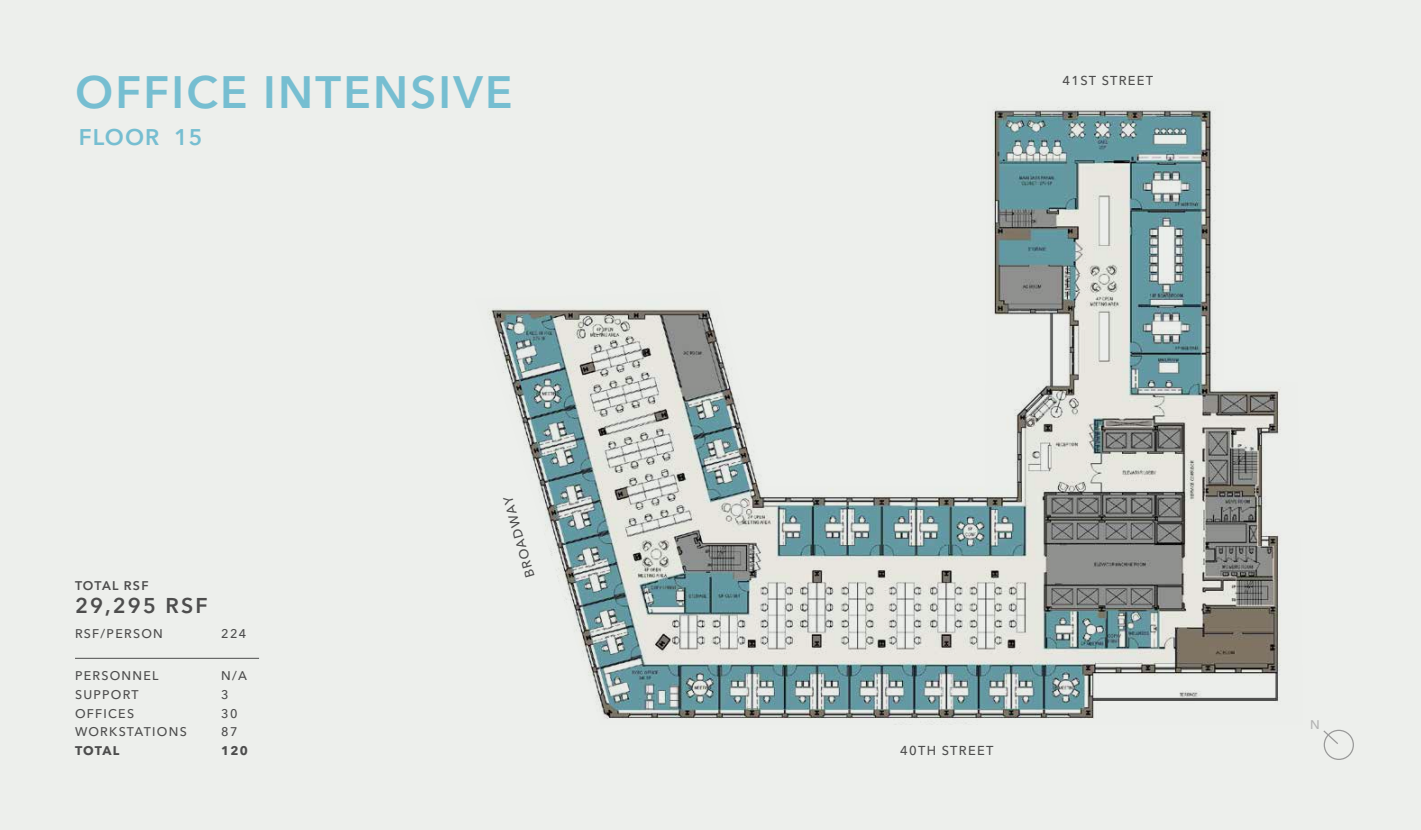
<style>
.page{position:relative;width:1421px;height:830px;background:#edefec}
.page>*{position:absolute;margin:0;border:0;box-sizing:border-box;transform-origin:0 0}
.t1{font:600 45px "Avenir Next LT Pro";letter-spacing:.05em;color:#76bed1}
.t2{font:600 22.5px "Avenir Next LT Pro";letter-spacing:.05em;color:#76bed1}
.t3{font:600 21.25px "Avenir Next LT Pro";letter-spacing:.1em;color:#4d4d4d}
.t4{font:500 12.88px "Avenir Next LT Pro";letter-spacing:.1em;color:#4d4d4d}
.t5{font:500 12.5px "Avenir Next LT Pro";letter-spacing:.1em;color:#4d4d4d}
.t6{font:700 12.5px "Avenir Next LT Pro";letter-spacing:.085em;color:#4d4d4d}
.t7{font:600 12.5px "Avenir Next LT Pro";letter-spacing:.085em;color:#4d4d4d}
.t8{font:500 12.5px "Avenir Next LT Pro";color:#b3b3b3}
</style>
<div class="page">
<div style="left:1323px;top:730px;width:31px;height:30px;border:1px solid #999;border-radius:50%"></div>
<svg style="left:1322px;top:729px;width:17px;height:16px"></svg>
<hr style="left:75px;top:658px;width:184px;height:1px;background:#4d4d4d">
<img style="left:475px;top:101px;width:828px;height:624px">
<h1 class="t1" style="left:75px;top:65px;width:439px">OFFICE INTENSIVE</h1>
<h2 class="t2" style="left:79px;top:123px;width:125px">FLOOR 15</h2>
<p class="t7" style="left:75px;top:578px;width:75px">TOTAL RSF</p>
<h3 class="t3" style="left:75px;top:592px;width:134px">29,295 RSF</h3>
<p class="t5" style="left:75px;top:626px;width:89px">RSF/PERSON</p>
<p class="t5" style="left:221px;top:626px;width:26px">224</p>
<p class="t5" style="left:75px;top:668px;width:85px">PERSONNEL</p>
<p class="t5" style="left:221px;top:668px;width:27px">N/A</p>
<p class="t5" style="left:75px;top:687px;width:65px">SUPPORT</p>
<p class="t5" style="left:221px;top:687px;width:9px">3</p>
<p class="t5" style="left:75px;top:706px;width:61px">OFFICES</p>
<p class="t5" style="left:221px;top:706px;width:18px">30</p>
<p class="t5" style="left:75px;top:724px;width:113px">WORKSTATIONS</p>
<p class="t5" style="left:221px;top:724px;width:18px">87</p>
<p class="t6" style="left:75px;top:743px;width:46px">TOTAL</p>
<p class="t6" style="left:221px;top:743px;width:28px">120</p>
<p class="t4" style="left:523px;top:580px;width:85px;rotate:-106deg">BROADWAY</p>
<p class="t4" style="left:1062px;top:72px;width:92px">41ST STREET</p>
<p class="t4" style="left:900px;top:743px;width:95px">40TH STREET</p>
<p class="t8" style="left:1310px;top:718px;width:11px">N</p>
</div>
